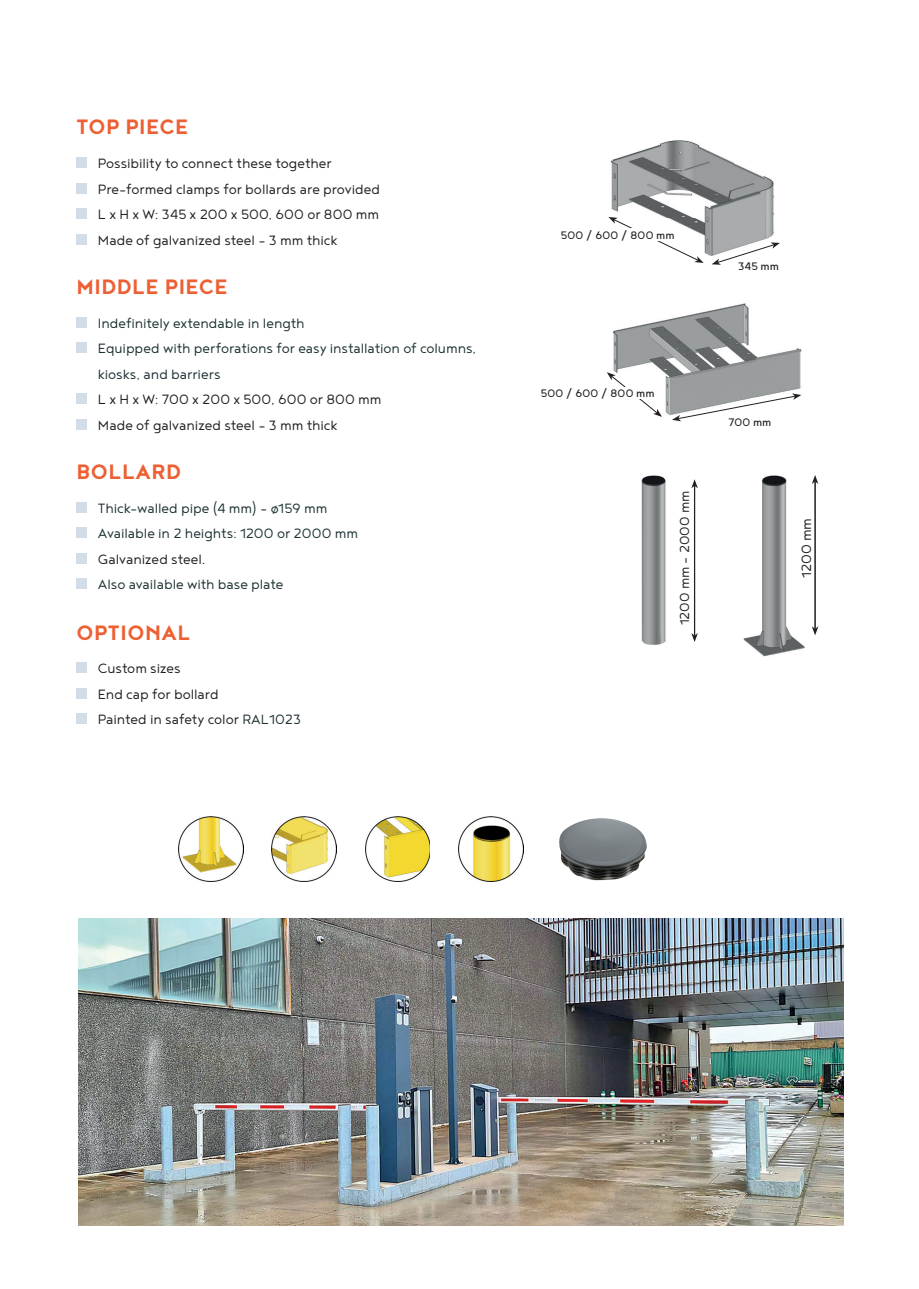
<style>
.page{position:relative;width:919px;height:1289px;background:#fff}
.page>*{position:absolute;margin:0;border:0;box-sizing:border-box;transform-origin:0 0}
.t1{font:700 25.5px "Noyh";letter-spacing:.02em;color:#ed6033}
.t2{font:300 16.5px/25.5px "Noyh";letter-spacing:-.005em;color:#231f20}
.t3{font:300 16.5px/25.5px "Noyh";letter-spacing:-.005em;color:#1d3133}
.t4{font:300 16.05px "Noyh";color:#231f20}
.t5{font:13.35px "Noyh";letter-spacing:.015em;color:#231f20}
.s1{color:#1d3133}
</style>
<div class="page">
<img style="left:559px;top:818px;width:87px;height:62px">
<img style="left:610px;top:140px;width:164px;height:116px">
<img style="left:743px;top:475px;width:62px;height:182px">
<img style="left:612px;top:303px;width:190px;height:112px">
<svg style="left:608px;top:217px;width:95px;height:46px"></svg>
<svg style="left:607px;top:372px;width:55px;height:45px"></svg>
<img style="left:78px;top:918px;width:765px;height:307px">
<svg style="left:672px;top:393px;width:129px;height:28px"></svg>
<svg style="left:711px;top:242px;width:68px;height:23px"></svg>
<img style="left:641px;top:475px;width:25px;height:170px">
<hr style="left:814px;top:481px;width:1px;height:147px;background:#231f20">
<svg style="left:812px;top:475px;width:6px;height:9px"></svg>
<svg style="left:812px;top:626px;width:6px;height:9px"></svg>
<hr style="left:694px;top:486px;width:1px;height:149px;background:#231f20">
<svg style="left:691px;top:479px;width:6px;height:9px"></svg>
<svg style="left:691px;top:633px;width:6px;height:9px"></svg>
<div style="left:540px;top:387px;width:114px;height:11px;background:#fff"></div>
<div style="left:560px;top:229px;width:114px;height:12px;background:#fff"></div>
<img style="left:179px;top:816px;width:64px;height:65px">
<img style="left:365px;top:816px;width:65px;height:65px">
<img style="left:272px;top:816px;width:64px;height:65px">
<img style="left:458px;top:816px;width:65px;height:65px">
<div style="left:77px;top:662px;width:10px;height:11px;background:#d2dde7"></div>
<div style="left:77px;top:688px;width:10px;height:10px;background:#d2dde7"></div>
<div style="left:77px;top:713px;width:10px;height:11px;background:#d2dde7"></div>
<div style="left:77px;top:157px;width:10px;height:11px;background:#d2dde7"></div>
<div style="left:77px;top:183px;width:10px;height:10px;background:#d2dde7"></div>
<div style="left:77px;top:208px;width:10px;height:11px;background:#d2dde7"></div>
<div style="left:77px;top:234px;width:10px;height:10px;background:#d2dde7"></div>
<div style="left:77px;top:317px;width:10px;height:10px;background:#d2dde7"></div>
<div style="left:77px;top:342px;width:10px;height:11px;background:#d2dde7"></div>
<div style="left:77px;top:393px;width:10px;height:11px;background:#d2dde7"></div>
<div style="left:77px;top:419px;width:10px;height:10px;background:#d2dde7"></div>
<div style="left:77px;top:502px;width:10px;height:10px;background:#d2dde7"></div>
<div style="left:77px;top:527px;width:10px;height:11px;background:#d2dde7"></div>
<div style="left:77px;top:553px;width:10px;height:10px;background:#d2dde7"></div>
<div style="left:77px;top:578px;width:10px;height:11px;background:#d2dde7"></div>
<h1 class="t1" style="left:77px;top:112px;width:113px">TOP PIECE</h1>
<p class="t2" style="left:98px;top:150px;width:284px">Possibility to connect these together Pre-formed clamps for bollards are provided L x H x W: 345 x 200 x 500, 600 or 800 mm Made of galvanized steel - 3 mm thick</p>
<h1 class="t1" style="left:77px;top:271px;width:153px">MIDDLE PIECE</h1>
<p class="t3" style="left:98px;top:309px;width:380px">Indefinitely extendable in length<br>Equipped with perforations for easy installation of columns, kiosks, and barriers</p>
<p class="t2" style="left:98px;top:386px;width:285px">L x H x W: 700 x 200 x 500, 600 or 800 mm<br>Made of galvanized steel - 3 mm thick</p>
<h1 class="t1" style="left:77px;top:456px;width:106px">BOLLARD</h1>
<p class="t3" style="left:98px;top:494px;width:262px">Thick-walled pipe (4 mm) - ø159 mm<br>Available in 2 heights: 1200 or 2000 mm</p>
<p class="t2" style="left:98px;top:545px;width:109px">Galvanized steel.</p>
<p class="t3" style="left:98px;top:571px;width:187px">Also available with base plate</p>
<h1 class="t1" style="left:77px;top:618px;width:115px">OPTIONAL</h1>
<p class="t2" style="left:98px;top:655px;width:205px">Custom sizes<br>End cap for bollard<br>Painted in safety color <span class="s1">RAL1023</span></p>
<p class="t5" style="left:560px;top:228px;width:115px">500 / 600 / 800 mm</p>
<p class="t5" style="left:738px;top:259px;width:42px">345 mm</p>
<p class="t5" style="left:540px;top:385px;width:115px">500 / 600 / 800 mm</p>
<p class="t4" style="left:675px;top:625px;width:136px;rotate:-90deg">1200 mm - 2000 mm</p>
<p class="t5" style="left:728px;top:415px;width:44px">700 mm</p>
<p class="t2" style="left:793px;top:578px;width:62px;rotate:-90deg">1200 mm</p>
</div>
